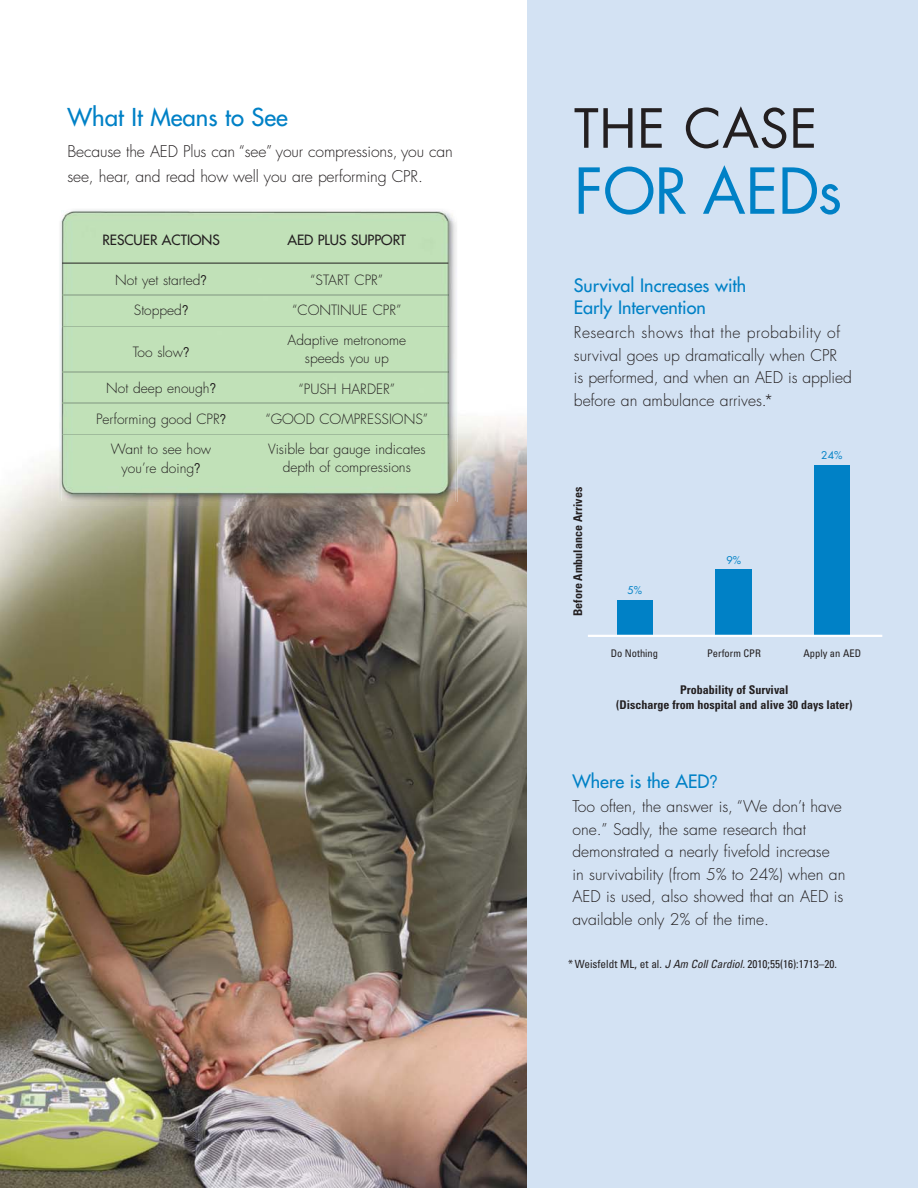
<style>
.page{position:relative;width:918px;height:1188px;background:#fff}
.page>*{position:absolute;margin:0;border:0;box-sizing:border-box;transform-origin:0 0}
.t1{font:61.5px "Futura Std";letter-spacing:-.01em;color:#0081c6}
.t2{font:52.5px "Futura Std";letter-spacing:.01em;color:#231f20}
.t3{font:500 24px "Futura Std";color:#0081c6}
.t4{font:500 18px/22.5px "Futura Std";color:#0081c6}
.t5{font:300 15.75px/22.5px "Futura Std";color:#231f20}
.t6{font:300 13.8px/30.3px "Futura Std";color:#231f20;text-align:center}
.t7{font:500 13.8px "Futura Std";color:#231f20}
.t8{font:700 condensed 12px/15px "Univers";color:#231f20;text-align:center}
.t9{font:condensed 11.25px "Univers";color:#231f20}
.t10{font:condensed 10.5px "Univers";color:#231f20}
.t11{font:10.5px "Futura";color:#0081c6}
.s1{font-family:"Arial Narrow";font-weight:400}
.s2{font-style:italic}
</style>
<div class="page">
<img style="left:0;top:418px;width:527px;height:770px">
<div style="left:527px;top:0;width:391px;height:1188px;background:#d3e2f3"></div>
<img style="left:61px;top:210px;width:394px;height:296px">
<hr style="left:62px;top:263px;width:386px;height:1px;background:#231f20">
<img style="left:62px;top:295px;width:386px;height:1px">
<img style="left:62px;top:326px;width:386px;height:1px">
<img style="left:62px;top:372px;width:386px;height:1px">
<img style="left:62px;top:402px;width:386px;height:1px">
<img style="left:62px;top:434px;width:386px;height:1px">
<div style="left:814px;top:465px;width:36px;height:171px;background:#0081c6"></div>
<div style="left:716px;top:569px;width:36px;height:67px;background:#0081c6"></div>
<div style="left:617px;top:600px;width:36px;height:36px;background:#0081c6"></div>
<hr style="left:588px;top:635px;width:294px;height:2px;background:#fff">
<h3 class="t3" style="left:68px;top:106px;width:222px">What It Means to See</h3>
<p class="t5" style="left:68px;top:140px;width:387px;line-height:24.8px">Because the AED Plus can “see” your compressions, you can see, hear, and read how well you are performing CPR.</p>
<p class="t7" style="left:102px;top:233px;width:119px">RESCUER ACTIONS</p>
<p class="t6" style="left:115px;top:265px;width:93px">Not yet started<span class="s1">?<br></span>Stopped<span class="s1">?</span></p>
<p class="t6" style="left:133px;top:338px;width:58px">Too slow<span class="s1">?</span></p>
<p class="t6" style="left:106px;top:374px;width:111px">Not deep enough<span class="s1">?</span></p>
<p class="t6" style="left:96px;top:405px;width:132px">Performing good CPR<span class="s1">?<br></span>Want to see how</p>
<p class="t6" style="left:122px;top:453px;width:80px">you’re doing<span class="s1">?</span></p>
<p class="t7" style="left:287px;top:233px;width:120px">AED PLUS SUPPORT</p>
<p class="t6" style="left:288px;top:265px;width:120px">“START CPR” “CONTINUE CPR”<br>Adaptive metronome</p>
<p class="t6" style="left:265px;top:344px;width:164px">speeds you up<br>“PUSH HARDER”<br>“GOOD COMPRESSIONS”<br>Visible bar gauge indicates</p>
<p class="t6" style="left:283px;top:453px;width:130px">depth of compressions</p>
<h2 class="t2" style="left:574px;top:104px;width:245px">THE CASE</h2>
<h1 class="t1" style="left:574px;top:162px;width:270px">FOR AEDs</h1>
<p class="t4" style="left:574px;top:275px;width:174px">Survival Increases with<br>Early Intervention</p>
<p class="t5" style="left:574px;top:322px;width:279px">Research shows that the probability of survival goes up dramatically when CPR<br>is performed, and when an AED is applied before an ambulance arrives.*</p>
<p class="t8" style="left:572px;top:616px;width:131px;rotate:-90deg">Before Ambulance Arrives</p>
<p class="t11" style="left:627px;top:585px;width:16px">5%</p>
<p class="t11" style="left:726px;top:555px;width:16px">9%</p>
<p class="t11" style="left:821px;top:450px;width:23px">24%</p>
<p class="t10" style="left:611px;top:650px;width:49px">Do Nothing</p>
<p class="t10" style="left:707px;top:650px;width:55px">Perform CPR</p>
<p class="t10" style="left:803px;top:650px;width:59px">Apply an AED</p>
<p class="t8" style="left:616px;top:684px;width:238px">Probability of Survival<br>(Discharge from hospital and alive 30 days later)</p>
<p class="t4" style="left:572px;top:771px;width:147px">Where is the AED<span class="s1">?</span></p>
<p class="t5" style="left:572px;top:796px;width:275px">Too often, the answer is, “We don’t have one.” Sadly, the same research that demonstrated a nearly fivefold increase<br>in survivability (from 5% to 24%) when an AED is used, also showed that an AED is available only 2% of the time.</p>
<p class="t9" style="left:568px;top:960px;width:270px">* Weisfeldt ML, et al. <span class="s2">J Am Coll Cardiol.</span> 2010;55(16):1713–20.</p>
</div>
